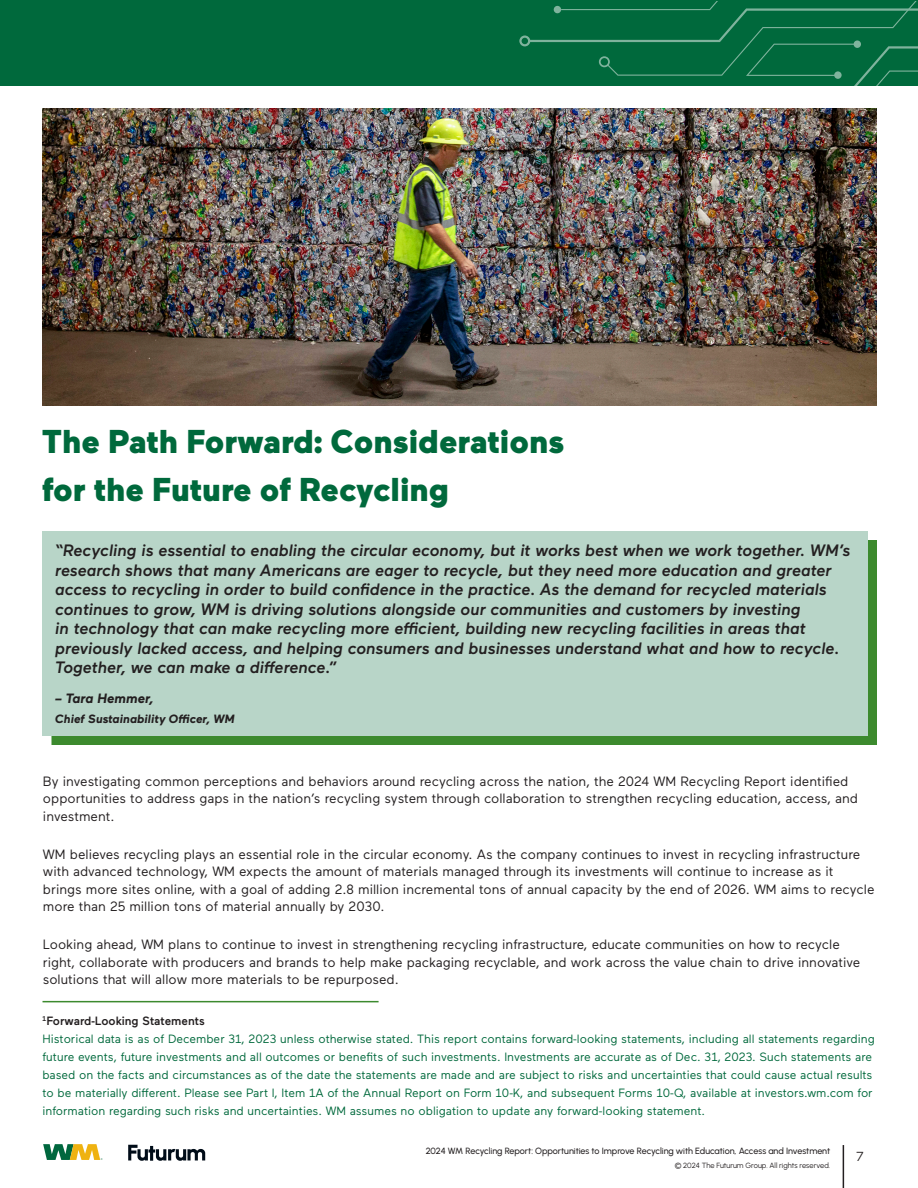
<style>
.page{position:relative;width:918px;height:1188px;background:#fff}
.page>*{position:absolute;margin:0;border:0;box-sizing:border-box;transform-origin:0 0}
.t1{font:900 33px/48px "Maax";color:#00693c}
.t2{font:italic 500 16.5px/19.5px "Maax";color:#231f20}
.t3{font:13.5px/17.2px "Maax";color:#231f20}
.t4{font:italic 700 13.5px "Maax";color:#231f20}
.t5{font:13.05px "Urbanist";color:#231f20}
.t6{font:12px/18px "Maax";color:#00693c}
.t7{font:italic 700 12px "Maax";color:#231f20}
.t8{font:500 9px "Urbanist";letter-spacing:-.005em;color:#231f20}
.t9{font:7.5px "Urbanist";color:#231f20}
.s1{font-weight:500;color:#231f20}
</style>
<div class="page">
<div style="left:0;top:0;width:918px;height:85px;background:#00693c"></div>
<svg style="left:519px;top:2px;width:399px;height:84px"></svg>
<svg style="left:43px;top:1144px;width:59px;height:16px"></svg>
<svg style="left:128px;top:1145px;width:77px;height:16px"></svg>
<hr style="left:843px;top:1145px;width:1px;height:43px;background:#231f20">
<img style="left:42px;top:108px;width:835px;height:298px">
<hr style="left:43px;top:1001px;width:336px;height:1px;background:#3c8a2e">
<div style="left:51px;top:540px;width:826px;height:205px;background:#3c8a2e"></div>
<div style="left:43px;top:531px;width:825px;height:204px;background:#b8d5c8"></div>
<p class="t1" style="left:42px;top:416px;width:523px">The Path Forward: Considerations for the Future of Recycling</p>
<p class="t2" style="left:55px;top:540px;width:797px">“Recycling is essential to enabling the circular economy, but it works best when we work together. WM’s research shows that many Americans are eager to recycle, but they need more education and greater access to recycling in order to build confidence in the practice. As the demand for recycled materials continues to grow, WM is driving solutions alongside our communities and customers by investing<br>in technology that can make recycling more efficient, building new recycling facilities in areas that previously lacked access, and helping consumers and businesses understand what and how to recycle.<br>Together, we can make a difference.”</p>
<p class="t4" style="left:55px;top:690px;width:100px">– Tara Hemmer,</p>
<p class="t7" style="left:55px;top:711px;width:181px">Chief Sustainability Officer, WM</p>
<p class="t3" style="left:43px;top:772px;width:817px">By investigating common perceptions and behaviors around recycling across the nation, the 2024 WM Recycling Report identified opportunities to address gaps in the nation’s recycling system through collaboration to strengthen recycling education, access, and investment.</p>
<p class="t3" style="left:43px;top:845px;width:833px">WM believes recycling plays an essential role in the circular economy. As the company continues to invest in recycling infrastructure with advanced technology, WM expects the amount of materials managed through its investments will continue to increase as it brings more sites online, with a goal of adding 2.8 million incremental tons of annual capacity by the end of 2026. WM aims to recycle more than 25 million tons of material annually by 2030.</p>
<p class="t3" style="left:43px;top:936px;width:819px">Looking ahead, WM plans to continue to invest in strengthening recycling infrastructure, educate communities on how to recycle right, collaborate with producers and brands to help make packaging recyclable, and work across the value chain to drive innovative solutions that will allow more materials to be repurposed.</p>
<p class="t6" style="left:43px;top:1011px;width:834px"><sup>1</sup><span class="s1">Forward-Looking Statements<br></span>Historical data is as of December 31, 2023 unless otherwise stated. This report contains forward-looking statements, including all statements regarding future events, future investments and all outcomes or benefits of such investments. Investments are accurate as of Dec. 31, 2023. Such statements are based on the facts and circumstances as of the date the statements are made and are subject to risks and uncertainties that could cause actual results to be materially different. Please see Part I, Item 1A of the Annual Report on Form 10-K, and subsequent Forms 10-Q, available at investors.wm.com for information regarding such risks and uncertainties. WM assumes no obligation to update any forward-looking statement.</p>
<p class="t8" style="left:426px;top:1144px;width:406px">2024 WM Recycling Report: Opportunities to Improve Recycling with Education, Access and Investment</p>
<p class="t9" style="left:675px;top:1160px;width:157px">© 2024 The Futurum Group. All rights reserved.</p>
<p class="t5" style="left:856px;top:1148px;width:8px">7</p>
</div>
